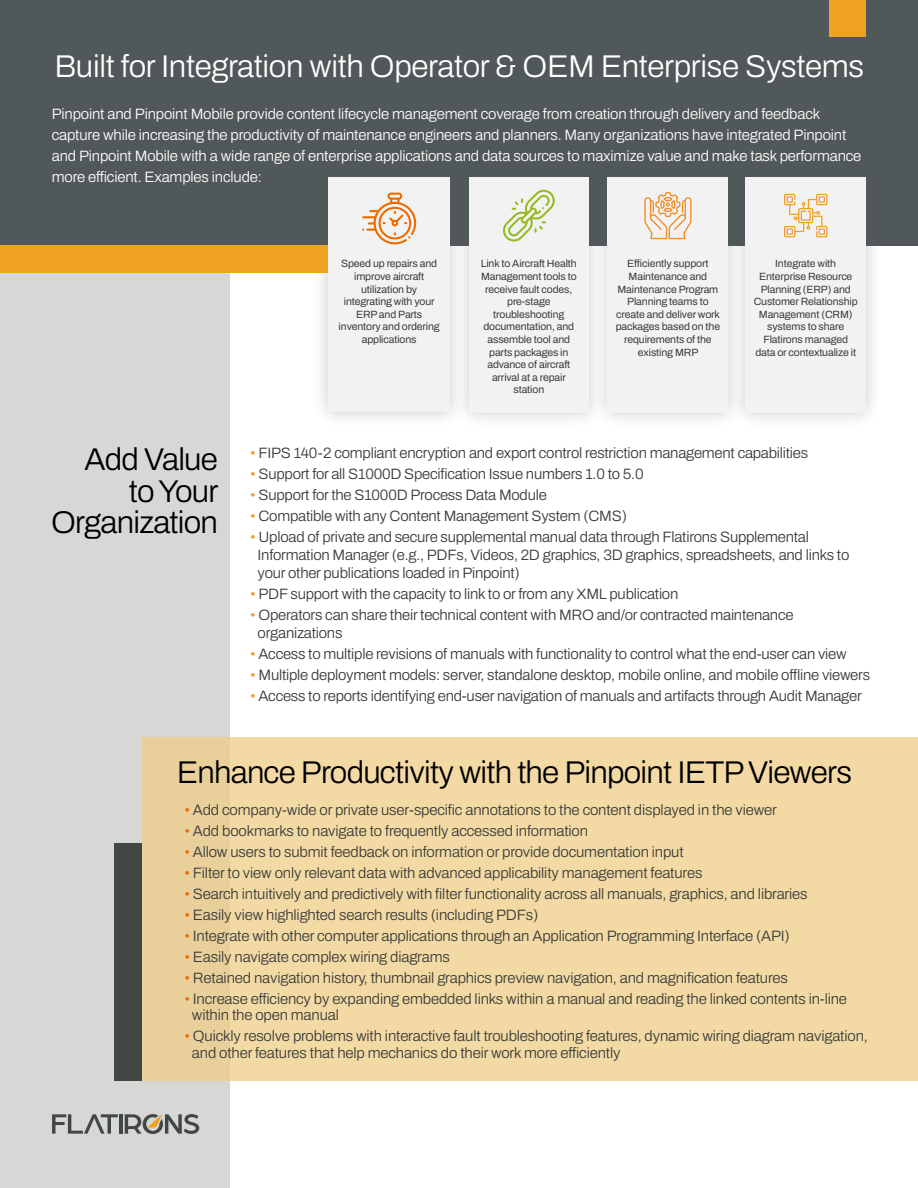
<style>
.page{position:relative;width:918px;height:1188px;background:#fff}
.page>*{position:absolute;margin:0;border:0;box-sizing:border-box;transform-origin:0 0}
.t1{font:300 31.5px/31.5px "Archivo";letter-spacing:-.025em;color:#000;text-align:right}
.t2{font:300 31.5px "Archivo";letter-spacing:-.01em;color:#fff}
.t3{font:300 15px/18px "Archivo";letter-spacing:-.015em;color:#3a3c39}
.t4{font:300 15px/21px "Archivo";letter-spacing:-.01em;color:#fff}
.t5{font:10.5px/12.6px "Archivo";letter-spacing:-.01em;color:#3a3c39;text-align:center}
.s1{color:#efa220}
.s2{color:#ec6b00}
</style>
<div class="page">
<div style="left:0;top:272px;width:229px;height:916px;background:#d7d7d5"></div>
<div style="left:0;top:0;width:918px;height:245px;background:#515859"></div>
<div style="left:830px;top:0;width:36px;height:37px;background:#efa220"></div>
<div style="left:115px;top:843px;width:27px;height:238px;background:#414745"></div>
<div style="left:0;top:245px;width:335px;height:27px;background:#efa220"></div>
<div style="left:142px;top:737px;width:776px;height:344px;background:#f3daa5"></div>
<hr style="left:119px;top:1114px;width:4px;height:20px;background:#414745">
<svg style="left:125px;top:1114px;width:74px;height:20px"></svg>
<svg style="left:52px;top:1114px;width:66px;height:20px"></svg>
<img style="left:306px;top:177px;width:140px;height:242px">
<div style="left:329px;top:178px;width:121px;height:234px;background:#f2f2f2"></div>
<img style="left:446px;top:177px;width:139px;height:242px">
<div style="left:469px;top:178px;width:120px;height:235px;background:#f2f2f2"></div>
<img style="left:585px;top:177px;width:138px;height:242px">
<div style="left:608px;top:178px;width:120px;height:235px;background:#f2f2f2"></div>
<img style="left:723px;top:177px;width:166px;height:242px">
<div style="left:746px;top:178px;width:120px;height:235px;background:#f2f2f2"></div>
<svg style="left:503px;top:189px;width:52px;height:53px"></svg>
<svg style="left:784px;top:194px;width:44px;height:43px"></svg>
<svg style="left:644px;top:192px;width:48px;height:47px"></svg>
<svg style="left:362px;top:193px;width:55px;height:51px"></svg>
<h1 class="t2" style="left:54px;top:43px;width:811px">Built for Integration with Operator &amp; OEM Enterprise Systems</h1>
<p class="t4" style="left:52px;top:103px;width:811px">Pinpoint and Pinpoint Mobile provide content lifecycle management coverage from creation through delivery and feedback capture while increasing the productivity of maintenance engineers and planners. Many organizations have integrated Pinpoint and Pinpoint Mobile with a wide range of enterprise applications and data sources to maximize value and make task performance more efficient. Examples include:</p>
<h1 class="t1" style="left:51px;top:444px;width:169px">Add Value<br>to Your<br>Organization</h1>
<p class="t5" style="left:339px;top:258px;width:103px">Speed up repairs and improve aircraft utilization by integrating with your<br>ERP and Parts inventory and ordering applications</p>
<p class="t5" style="left:616px;top:258px;width:106px">Efficiently support<br>Maintenance and<br>Maintenance Program<br>Planning teams to create and deliver work packages based on the requirements of the existing MRP</p>
<p class="t5" style="left:754px;top:258px;width:106px">Integrate with<br>Enterprise Resource<br>Planning (ERP) and<br>Customer Relationship<br>Management (CRM) systems to share<br>Flatirons managed data or contextualize it</p>
<p class="t5" style="left:481px;top:258px;width:97px">Link to Aircraft Health<br>Management tools to receive fault codes, pre-stage troubleshooting documentation, and assemble tool and parts packages in advance of aircraft arrival at a repair station</p>
<p class="t3" style="left:250px;top:444px;width:560px"><span class="s1">•</span> FIPS 140-2 compliant encryption and export control restriction management capabilities</p>
<p class="t3" style="left:250px;top:465px;width:395px"><span class="s1">•</span> Support for all S1000D Specification Issue numbers 1.0 to 5.0</p>
<p class="t3" style="left:250px;top:486px;width:298px"><span class="s1">•</span> Support for the S1000D Process Data Module</p>
<p class="t3" style="left:250px;top:507px;width:378px"><span class="s1">•</span> Compatible with any Content Management System (CMS)</p>
<p class="t3" style="left:258px;top:528px;width:593px;text-indent:-8px"><span class="s1">•</span> Upload of private and secure supplemental manual data through Flatirons Supplemental<br>Information Manager (e.g., PDFs, Videos, 2D graphics, 3D graphics, spreadsheets, and links to your other publications loaded in Pinpoint)</p>
<p class="t3" style="left:250px;top:585px;width:430px"><span class="s1">•</span> PDF support with the capacity to link to or from any XML publication</p>
<p class="t3" style="left:258px;top:606px;width:537px;text-indent:-8px"><span class="s1">•</span> Operators can share their technical content with MRO and/or contracted maintenance organizations</p>
<p class="t3" style="left:250px;top:645px;width:598px"><span class="s1">•</span> Access to multiple revisions of manuals with functionality to control what the end-user can view</p>
<p class="t3" style="left:250px;top:666px;width:622px"><span class="s1">•</span> Multiple deployment models: server, standalone desktop, mobile online, and mobile offline viewers</p>
<p class="t3" style="left:250px;top:687px;width:613px"><span class="s1">•</span> Access to reports identifying end-user navigation of manuals and artifacts through Audit Manager</p>
<h1 class="t1" style="left:177px;top:757px;width:676px">Enhance Productivity with the Pinpoint IETP Viewers</h1>
<p class="t3" style="left:184px;top:800px;width:594px"><span class="s2">•</span> Add company-wide or private user-specific annotations to the content displayed in the viewer</p>
<p class="t3" style="left:184px;top:821px;width:405px"><span class="s2">•</span> Add bookmarks to navigate to frequently accessed information</p>
<p class="t3" style="left:184px;top:842px;width:501px"><span class="s2">•</span> Allow users to submit feedback on information or provide documentation input</p>
<p class="t3" style="left:184px;top:863px;width:520px"><span class="s2">•</span> Filter to view only relevant data with advanced applicability management features</p>
<p class="t3" style="left:184px;top:884px;width:625px"><span class="s2">•</span> Search intuitively and predictively with filter functionality across all manuals, graphics, and libraries</p>
<p class="t3" style="left:184px;top:905px;width:356px"><span class="s2">•</span> Easily view highlighted search results (including PDFs)</p>
<p class="t3" style="left:184px;top:926px;width:607px"><span class="s2">•</span> Integrate with other computer applications through an Application Programming Interface (API)</p>
<p class="t3" style="left:184px;top:947px;width:267px"><span class="s2">•</span> Easily navigate complex wiring diagrams</p>
<p class="t3" style="left:184px;top:968px;width:605px"><span class="s2">•</span> Retained navigation history, thumbnail graphics preview navigation, and magnification features</p>
<p class="t3" style="left:192px;top:990px;width:657px;line-height:16.5px;text-indent:-8px"><span class="s2">•</span> Increase efficiency by expanding embedded links within a manual and reading the linked contents in-line within the open manual</p>
<p class="t3" style="left:192px;top:1028px;width:677px;line-height:16.5px;text-indent:-8px"><span class="s2">•</span> Quickly resolve problems with interactive fault troubleshooting features, dynamic wiring diagram navigation, and other features that help mechanics do their work more efficiently</p>
</div>
